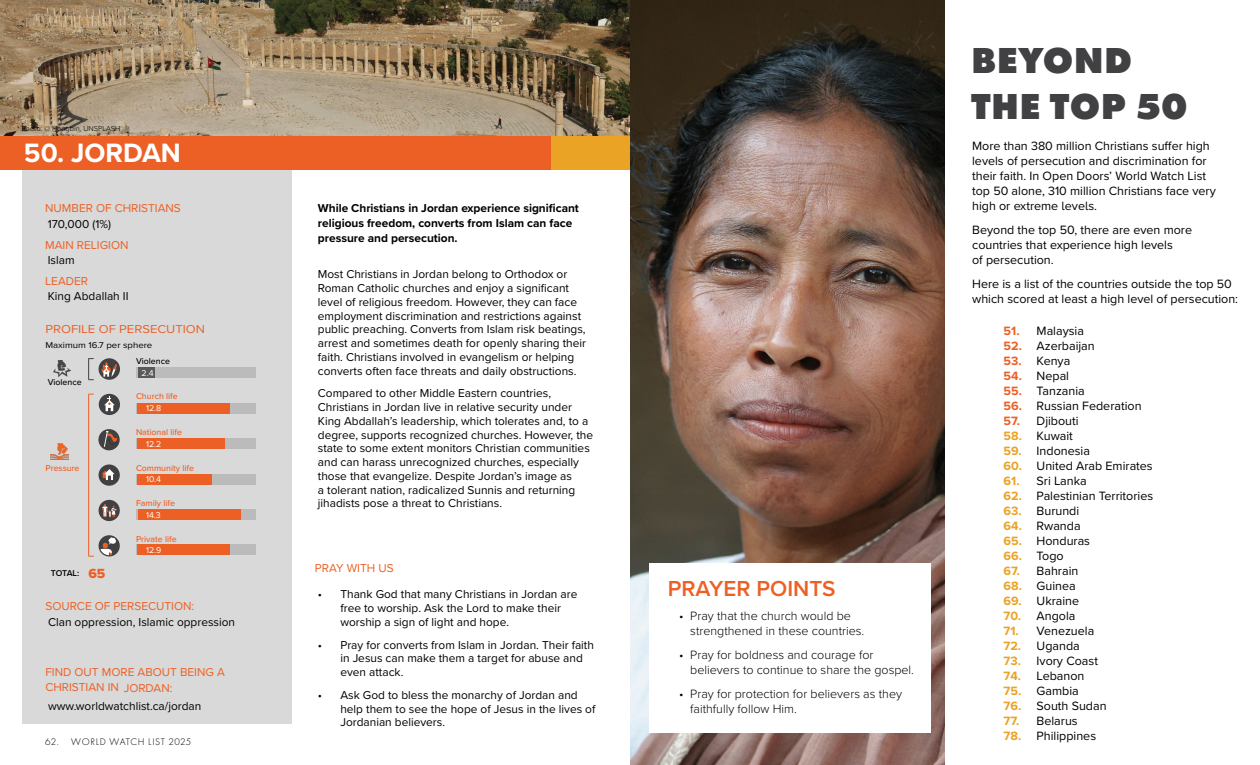
<style>
.page{position:relative;width:1260px;height:765px;background:#fff}
.page>*{position:absolute;margin:0;border:0;box-sizing:border-box;transform-origin:0 0}
.t1{font:800 37.5px/46.2px "Futura PT";letter-spacing:.01em;color:#414042}
.t2{font:700 27.5px "Proxima Nova";color:#fff}
.t3{font:600 22.5px "Proxima Nova";color:#ed6025}
.t4{font:13.75px "Proxima Nova Extrabld";color:#ed6025}
.t5{font:12.5px/15px "Proxima Nova";color:#000}
.t6{font:300 12.5px/15px "Proxima Nova";color:#000}
.t7{font:700 12.5px/15px "Proxima Nova";color:#eaa325}
.t8{font:700 12.5px/15px "Proxima Nova";color:#ed6025}
.t9{font:11.88px/13.8px "Proxima Nova";color:#000}
.t10{font:700 11.88px/15px "Proxima Nova";color:#000}
.t11{font:11.88px/15px "Proxima Nova";color:#ed6025}
.t12{font:11.88px "Proxima Nova";color:#ed6025;scale:1.1 1}
.t13{font:300 10px "Futura PT";letter-spacing:.06em;color:#000}
.t14{font:500 8.75px "Proxima Nova";color:#ed6025}
.t15{font:8.75px "Proxima Nova";color:#fff}
.t16{font:8.75px "Proxima Nova";color:#000;scale:1.1 1}
.t17{font:500 8.75px "Proxima Nova";color:#000}
.t18{font:600 8.75px "Proxima Nova";letter-spacing:-.025em;color:#000}
.t19{font:300 7.5px "Proxima Nova";color:#000}
</style>
<div class="page">
<div style="left:22px;top:163px;width:270px;height:561px;background:#d9d9d9"></div>
<div style="left:551px;top:135px;width:79px;height:34px;background:#eaa325"></div>
<div style="left:0;top:135px;width:551px;height:34px;background:#ed6025"></div>
<div style="left:136px;top:367px;width:120px;height:11px;background:#bbb"></div>
<div style="left:136px;top:403px;width:120px;height:10px;background:#bbb"></div>
<div style="left:136px;top:439px;width:120px;height:10px;background:#bbb"></div>
<div style="left:136px;top:474px;width:120px;height:10px;background:#bbb"></div>
<div style="left:136px;top:510px;width:120px;height:10px;background:#bbb"></div>
<div style="left:136px;top:545px;width:120px;height:10px;background:#bbb"></div>
<hr style="left:88px;top:394px;width:1px;height:162px;background:#ed6025">
<svg style="left:88px;top:358px;width:6px;height:22px"></svg>
<img style="left:53px;top:360px;width:18px;height:16px">
<img style="left:51px;top:444px;width:18px;height:16px">
<svg style="left:99px;top:358px;width:21px;height:22px"></svg>
<svg style="left:101px;top:361px;width:16px;height:16px"></svg>
<div style="left:99px;top:464px;width:21px;height:22px;background:#414042;border-radius:50%"></div>
<svg style="left:102px;top:469px;width:13px;height:11px"></svg>
<svg style="left:98px;top:429px;width:22px;height:21px"></svg>
<svg style="left:104px;top:431px;width:13px;height:16px"></svg>
<div style="left:99px;top:394px;width:21px;height:21px;background:#414042;border-radius:50%"></div>
<svg style="left:104px;top:396px;width:11px;height:15px"></svg>
<div style="left:99px;top:500px;width:21px;height:21px;background:#414042;border-radius:50%"></div>
<svg style="left:102px;top:504px;width:14px;height:13px"></svg>
<svg style="left:99px;top:535px;width:21px;height:21px"></svg>
<svg style="left:100px;top:537px;width:16px;height:18px"></svg>
<img style="left:630px;top:0;width:315px;height:765px">
<div style="left:649px;top:563px;width:282px;height:170px;background:#fff"></div>
<div style="left:138px;top:367px;width:16px;height:11px;background:#58595b"></div>
<div style="left:138px;top:403px;width:92px;height:10px;background:#ed6025"></div>
<div style="left:138px;top:439px;width:87px;height:10px;background:#ed6025"></div>
<div style="left:138px;top:474px;width:74px;height:10px;background:#ed6025"></div>
<div style="left:138px;top:510px;width:103px;height:10px;background:#ed6025"></div>
<div style="left:138px;top:545px;width:92px;height:10px;background:#ed6025"></div>
<img style="left:0;top:0;width:630px;height:136px">
<p class="t19" style="left:22px;top:123px;width:100px">Photo: © Hongbin, UNSPLASH</p>
<h2 class="t2" style="left:24px;top:132px;width:159px">50. JORDAN</h2>
<p class="t11" style="left:45px;top:200px;width:137px">NUMBER OF CHRISTIANS</p>
<p class="t11" style="left:45px;top:237px;width:85px">MAIN RELIGION</p>
<p class="t11" style="left:45px;top:273px;width:44px">LEADER</p>
<p class="t9" style="left:48px;top:217px;width:65px">170,000 (1%)</p>
<p class="t9" style="left:48px;top:253px;width:28px">Islam</p>
<p class="t9" style="left:48px;top:289px;width:82px">King Abdallah II</p>
<p class="t12" style="left:45px;top:320px;width:147px">PROFILE OF PERSECUTION</p>
<p class="t16" style="left:45px;top:338px;width:99px">Maximum 16.7 per sphere</p>
<p class="t17" style="left:136px;top:354px;width:35px">Violence</p>
<p class="t14" style="left:136px;top:390px;width:43px">Church life</p>
<p class="t14" style="left:136px;top:426px;width:48px">National life</p>
<p class="t14" style="left:136px;top:461px;width:59px">Community life</p>
<p class="t14" style="left:136px;top:497px;width:40px">Family life</p>
<p class="t14" style="left:136px;top:532px;width:42px">Private life</p>
<p class="t15" style="left:142px;top:366px;width:14px">2.4</p>
<p class="t15" style="left:146px;top:402px;width:17px">12.8</p>
<p class="t15" style="left:146px;top:437px;width:17px">12.2</p>
<p class="t15" style="left:146px;top:473px;width:16px">10.4</p>
<p class="t15" style="left:146px;top:508px;width:16px">14.3</p>
<p class="t15" style="left:146px;top:544px;width:17px">12.9</p>
<p class="t17" style="left:48px;top:375px;width:35px">Violence</p>
<p class="t14" style="left:45px;top:461px;width:36px">Pressure</p>
<p class="t18" style="left:51px;top:566px;width:30px">TOTAL:</p>
<p class="t4" style="left:88px;top:563px;width:18px">65</p>
<p class="t11" style="left:45px;top:598px;width:150px">SOURCE OF PERSECUTION:</p>
<p class="t9" style="left:48px;top:615px;width:189px">Clan oppression, Islamic oppression</p>
<p class="t11" style="left:45px;top:664px;width:181px">FIND OUT MORE ABOUT BEING A<br>CHRISTIAN IN JORDAN:</p>
<p class="t9" style="left:48px;top:698px;width:155px">www.worldwatchlist.ca/jordan</p>
<p class="t13" style="left:45px;top:736px;width:148px">62. WORLD WATCH LIST 2025</p>
<p class="t10" style="left:318px;top:200px;width:263px">While Christians in Jordan experience significant religious freedom, converts from Islam can face pressure and persecution.</p>
<p class="t9" style="left:318px;top:267px;width:270px">Most Christians in Jordan belong to Orthodox or Roman Catholic churches and enjoy a significant level of religious freedom. However, they can face employment discrimination and restrictions against public preaching. Converts from Islam risk beatings, arrest and sometimes death for openly sharing their faith. Christians involved in evangelism or helping converts often face threats and daily obstructions.</p>
<p class="t9" style="left:318px;top:386px;width:277px">Compared to other Middle Eastern countries, Christians in Jordan live in relative security under King Abdallah’s leadership, which tolerates and, to a degree, supports recognized churches. However, the state to some extent monitors Christian communities and can harass unrecognized churches, especially those that evangelize. Despite Jordan’s image as<br>a tolerant nation, radicalized Sunnis and returning jihadists pose a threat to Christians.</p>
<p class="t11" style="left:315px;top:560px;width:80px">PRAY WITH US</p>
<p class="t9" style="left:340px;top:587px;width:239px;text-indent:-23px">• Thank God that many Christians in Jordan are free to worship. Ask the Lord to make their worship a sign of light and hope.</p>
<p class="t9" style="left:340px;top:637px;width:255px;text-indent:-23px">• Pray for converts from Islam in Jordan. Their faith in Jesus can make them a target for abuse and even attack.</p>
<p class="t9" style="left:340px;top:688px;width:257px;text-indent:-23px">• Ask God to bless the monarchy of Jordan and help them to see the hope of Jesus in the lives of<br>Jordanian believers.</p>
<h3 class="t3" style="left:668px;top:572px;width:169px">PRAYER POINTS</h3>
<p class="t6" style="left:690px;top:608px;width:176px;text-indent:-11px">• Pray that the church would be strengthened in these countries.</p>
<p class="t6" style="left:690px;top:647px;width:225px;text-indent:-11px">• Pray for boldness and courage for believers to continue to share the gospel.</p>
<p class="t6" style="left:690px;top:686px;width:213px;text-indent:-11px">• Pray for protection for believers as they faithfully follow Him.</p>
<h1 class="t1" style="left:971px;top:37px;width:218px">BEYOND<br>THE TOP 50</h1>
<p class="t5" style="left:972px;top:138px;width:245px">More than 380 million Christians suffer high levels of persecution and discrimination for their faith. In Open Doors’ World Watch List top 50 alone, 310 million Christians face very high or extreme levels.</p>
<p class="t5" style="left:972px;top:222px;width:221px">Beyond the top 50, there are even more countries that experience high levels<br>of persecution.</p>
<p class="t5" style="left:972px;top:276px;width:268px">Here is a list of the countries outside the top 50 which scored at least a high level of persecution:</p>
<p class="t5" style="left:1037px;top:323px;width:118px">Malaysia<br>Azerbaijan<br>Kenya<br>Nepal<br>Tanzania<br>Russian Federation<br>Djibouti<br>Kuwait<br>Indonesia<br>United Arab Emirates<br>Sri Lanka<br>Palestinian Territories<br>Burundi<br>Rwanda<br>Honduras<br>Togo<br>Bahrain<br>Guinea<br>Ukraine<br>Angola<br>Venezuela<br>Uganda<br>Ivory Coast<br>Lebanon<br>Gambia<br>South Sudan<br>Belarus<br>Philippines</p>
<p class="t8" style="left:1004px;top:323px;width:20px">51.<br>52.<br>53.<br>54.<br>55.<br>56.<br>57.</p>
<p class="t7" style="left:1004px;top:428px;width:20px">58.<br>59.<br>60.<br>61.<br>62.<br>63.<br>64.<br>65.<br>66.<br>67.<br>68.<br>69.<br>70.<br>71.<br>72.<br>73.<br>74.<br>75.<br>76.<br>77.<br>78.</p>
</div>
